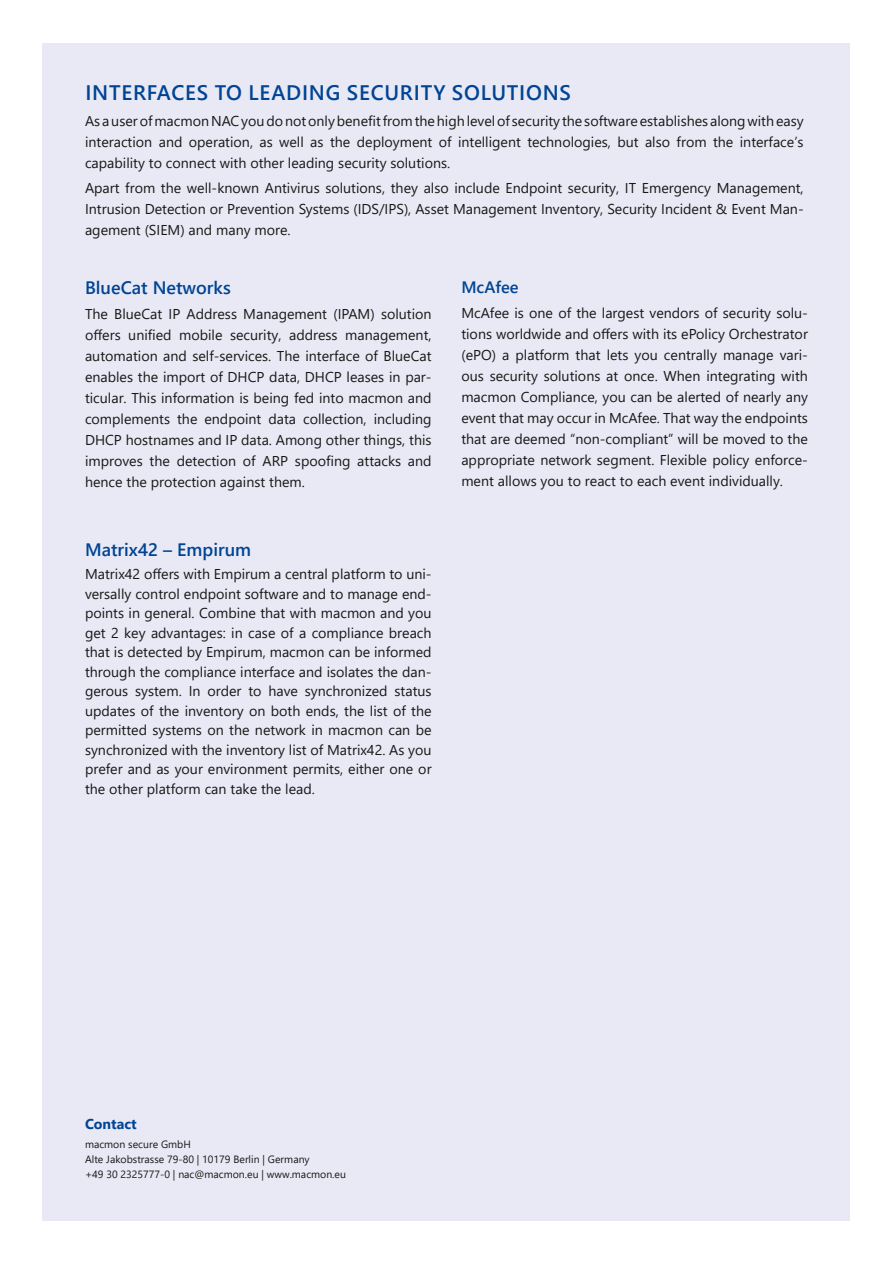
<style>
.page{position:relative;width:893px;height:1263px;background:#fff}
.page>*{position:absolute;margin:0;border:0;box-sizing:border-box;transform-origin:0 0}
.t1{font:600 21px "Segoe UI";letter-spacing:.035em;color:#004493}
.t2{font:600 18px "Segoe UI";color:#004493}
.t3{font:600 16.5px "Segoe UI";color:#004493}
.t4{font:14.25px/21px "Segoe UI";color:#181716;text-align:justify}
.t5{font:700 14.25px "Segoe UI";color:#004493}
.t6{font:10.5px/15px "Segoe UI";color:#181716}
</style>
<div class="page">
<div style="left:43px;top:43px;width:807px;height:1177px;background:#e8e9f5"></div>
<h1 class="t1" style="left:85px;top:73px;width:487px">INTERFACES TO LEADING SECURITY SOLUTIONS</h1>
<p class="t4" style="left:85px;top:109px;width:720px">As a user of macmon NAC you do not only benefit from the high level of security the software establishes along with easy interaction and operation, as well as the deployment of intelligent technologies, but also from the interface’s capability to connect with other leading security solutions.</p>
<p class="t4" style="left:85px;top:176px;width:720px">Apart from the well-known Antivirus solutions, they also include Endpoint security, IT Emergency Management, Intrusion Detection or Prevention Systems (IDS/IPS), Asset Management Inventory, Security Incident &amp; Event Man&shy;agement (SIEM) and many more.</p>
<p class="t2" style="left:85px;top:270px;width:147px">BlueCat Networks</p>
<p class="t4" style="left:85px;top:302px;width:348px">The BlueCat IP Address Management (IPAM) solution offers unified mobile security, address management, automation and self-services. The interface of BlueCat enables the import of DHCP data, DHCP leases in par&shy;ticular. This information is being fed into macmon and complements the endpoint data collection, including DHCP hostnames and IP data. Among other things, this improves the detection of ARP spoofing attacks and hence the protection against them.</p>
<p class="t2" style="left:85px;top:532px;width:168px">Matrix42 – Empirum</p>
<p class="t4" style="left:85px;top:563px;width:348px;line-height:19.5px">Matrix42 offers with Empirum a central platform to uni&shy;versally control endpoint software and to manage end&shy;points in general. Combine that with macmon and you get 2 key advantages: in case of a compliance breach that is detected by Empirum, macmon can be informed through the compliance interface and isolates the dan&shy;gerous system. In order to have synchronized status updates of the inventory on both ends, the list of the permitted systems on the network in macmon can be synchronized with the inventory list of Matrix42. As you prefer and as your environment permits, either one or the other platform can take the lead.</p>
<p class="t3" style="left:461px;top:271px;width:59px">McAfee</p>
<p class="t4" style="left:461px;top:301px;width:348px">McAfee is one of the largest vendors of security solu&shy;tions worldwide and offers with its ePolicy Orchestrator (ePO) a platform that lets you centrally manage vari&shy;ous security solutions at once. When integrating with macmon Compliance, you can be alerted of nearly any event that may occur in McAfee. That way the endpoints that are deemed “non-compliant” will be moved to the appropriate network segment. Flexible policy enforce&shy;ment allows you to react to each event individually.</p>
<p class="t5" style="left:85px;top:1110px;width:53px">Contact</p>
<p class="t6" style="left:85px;top:1136px;width:262px">macmon secure GmbH<br>Alte Jakobstrasse 79-80 | 10179 Berlin | Germany<br>+49 30 2325777-0 | nac@macmon.eu | www.macmon.eu</p>
</div>
